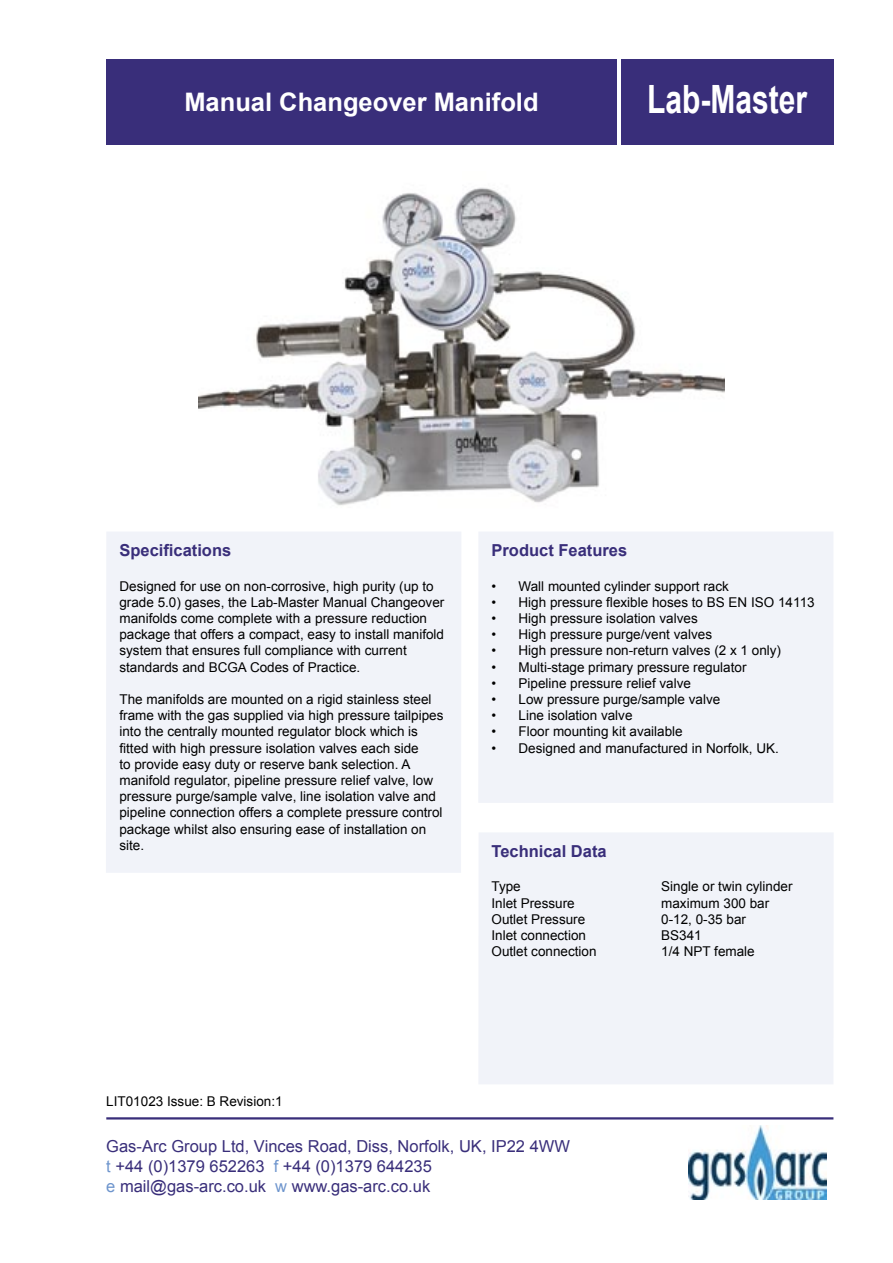
<style>
.page{position:relative;width:893px;height:1263px;background:#fff}
.page>*{position:absolute;margin:0;border:0;box-sizing:border-box;transform-origin:0 0}
.t1{font:700 39px "Arial";color:#fff;scale:.77 1}
.t2{font:700 25.5px "Arial";color:#fff}
.t3{font:16.5px/19.8px "Arial";color:#392e7a}
.t4{font:700 16.5px "Arial";color:#392e7a}
.t5{font:13.5px/16.2px "Arial";color:#000}
.s1{color:#6e95cd}
</style>
<div class="page">
<img style="left:688px;top:1126px;width:139px;height:73px">
<img style="left:199px;top:187px;width:525px;height:319px">
<div style="left:106px;top:531px;width:355px;height:342px;background:#f1f3f9"></div>
<div style="left:478px;top:531px;width:355px;height:272px;background:#f1f3f9"></div>
<div style="left:478px;top:832px;width:356px;height:252px;background:#f1f3f9"></div>
<hr style="left:106px;top:1117px;width:727px;height:2px;background:#392e7a">
<div style="left:106px;top:60px;width:511px;height:85px;background:#392e7a"></div>
<div style="left:621px;top:60px;width:212px;height:85px;background:#392e7a"></div>
<p class="t2" style="left:184px;top:86px;width:356px">Manual Changeover Manifold</p>
<p class="t1" style="left:647px;top:74px;width:209px">Lab-Master</p>
<p class="t4" style="left:119px;top:540px;width:113px">Specifications</p>
<p class="t5" style="left:119px;top:578px;width:326px">Designed for use on non-corrosive, high purity (up to grade 5.0) gases, the Lab-Master Manual Changeover manifolds come complete with a pressure reduction package that offers a compact, easy to install manifold system that ensures full compliance with current standards and BCGA Codes of Practice.</p>
<p class="t5" style="left:119px;top:691px;width:326px">The manifolds are mounted on a rigid stainless steel frame with the gas supplied via high pressure tailpipes</p>
<p class="t5" style="left:119px;top:724px;width:325px">into the centrally mounted regulator block which is fitted with high pressure isolation valves each side<br>to provide easy duty or reserve bank selection. A manifold regulator, pipeline pressure relief valve, low pressure purge/sample valve, line isolation valve and pipeline connection offers a complete pressure control</p>
<p class="t5" style="left:119px;top:821px;width:308px">package whilst also ensuring ease of installation on site.</p>
<p class="t4" style="left:491px;top:540px;width:137px">Product Features</p>
<p class="t5" style="left:518px;top:578px;width:212px">Wall mounted cylinder support rack</p>
<p class="t5" style="left:518px;top:594px;width:298px">High pressure flexible hoses to BS EN ISO 14113</p>
<p class="t5" style="left:518px;top:610px;width:181px">High pressure isolation valves</p>
<p class="t5" style="left:518px;top:626px;width:195px">High pressure purge/vent valves</p>
<p class="t5" style="left:518px;top:643px;width:264px">High pressure non-return valves (2 x 1 only)</p>
<p class="t5" style="left:518px;top:659px;width:230px">Multi-stage primary pressure regulator</p>
<p class="t5" style="left:518px;top:675px;width:174px">Pipeline pressure relief valve</p>
<p class="t5" style="left:518px;top:691px;width:203px">Low pressure purge/sample valve</p>
<p class="t5" style="left:518px;top:707px;width:116px">Line isolation valve</p>
<p class="t5" style="left:518px;top:724px;width:166px">Floor mounting kit available</p>
<p class="t5" style="left:518px;top:740px;width:262px">Designed and manufactured in Norfolk, UK.</p>
<p class="t5" style="left:491px;top:578px;width:6px;text-align:justify">• • • • • • • • • • •</p>
<p class="t4" style="left:491px;top:840px;width:117px">Technical Data</p>
<p class="t5" style="left:491px;top:879px;width:31px">Type</p>
<p class="t5" style="left:661px;top:879px;width:133px">Single or twin cylinder</p>
<p class="t5" style="left:491px;top:895px;width:85px">Inlet Pressure</p>
<p class="t5" style="left:661px;top:895px;width:110px">maximum 300 bar</p>
<p class="t5" style="left:491px;top:911px;width:95px">Outlet Pressure</p>
<p class="t5" style="left:661px;top:911px;width:86px">0-12, 0-35 bar</p>
<p class="t5" style="left:491px;top:927px;width:96px">Inlet connection</p>
<p class="t5" style="left:661px;top:927px;width:42px">BS341</p>
<p class="t5" style="left:491px;top:943px;width:107px">Outlet connection</p>
<p class="t5" style="left:661px;top:943px;width:95px">1/4 NPT female</p>
<p class="t5" style="left:106px;top:1093px;width:178px">LIT01023 Issue: B Revision:1</p>
<p class="t3" style="left:106px;top:1136px;width:465px">Gas-Arc Group Ltd, Vinces Road, Diss, Norfolk, UK, IP22 4WW</p>
<p class="t3" style="left:106px;top:1156px;width:327px"><span class="s1">t</span> +44 (0)1379 652263 <span class="s1">f</span> +44 (0)1379 644235 <span class="s1">e</span> mail@gas-arc.co.uk <span class="s1">w</span> www.gas-arc.co.uk</p>
</div>
